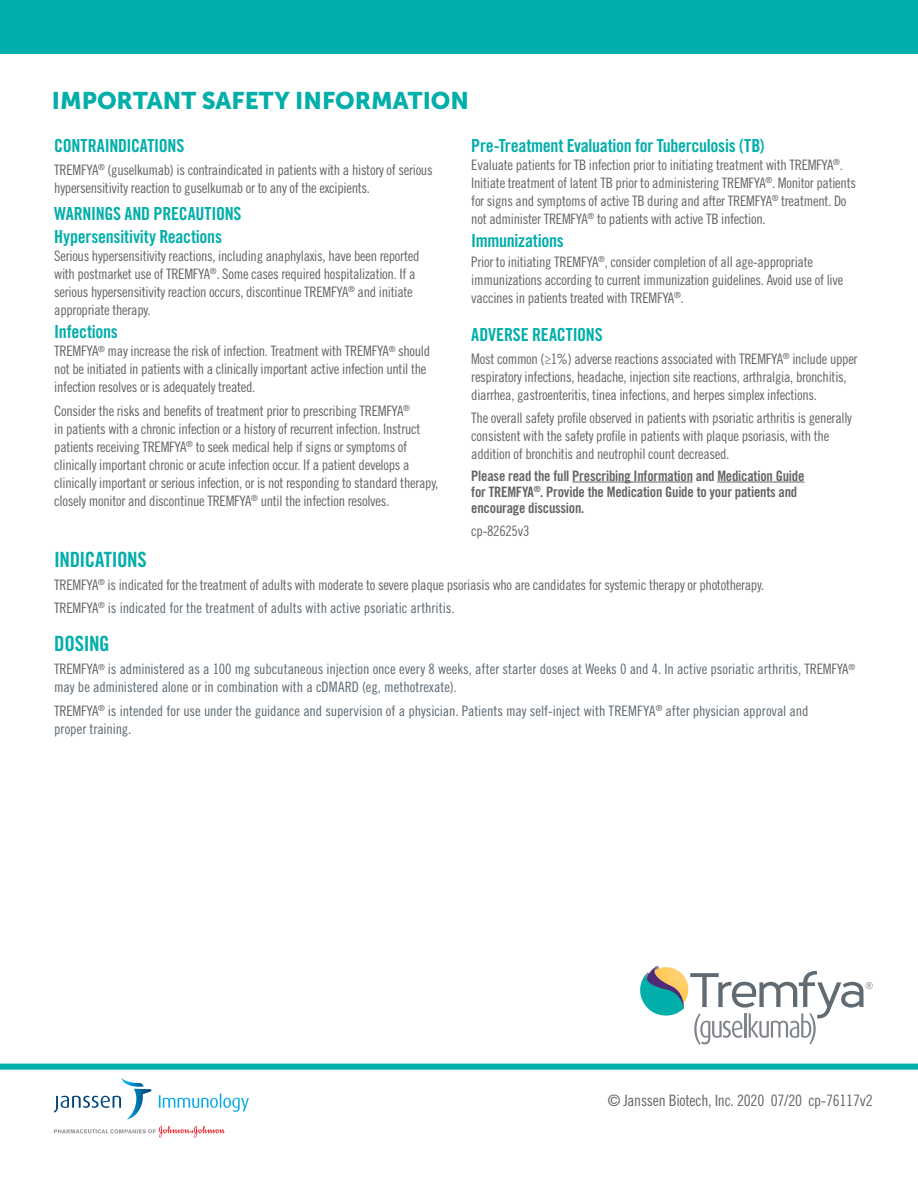
<style>
.page{position:relative;width:918px;height:1188px;background:#fff}
.page>*{position:absolute;margin:0;border:0;box-sizing:border-box;transform-origin:0 0}
.t1{font:24px "Museo Sans 900";color:#00aeaa}
.t2{font:21px "Trade Gothic LT Std Bd Cn 20";letter-spacing:-.02em;color:#00aeaa}
.t3{font:18px/23.2px "Trade Gothic LT Std Bd Cn 20";letter-spacing:-.015em;color:#00aeaa}
.t4{font:15.75px "Trade Gothic LT Std Cn 18";letter-spacing:-.015em;color:#636466}
.t5{font:14.4px/18px "Trade Gothic LT Std Cn 18";letter-spacing:-.02em;color:#636466}
.t6{font:14.4px/18px "Trade Gothic LT Std Cn 18";letter-spacing:-.005em;color:#5b6770}
.t7{font:14.4px/16.2px "Trade Gothic LT Std Bd Cn 20";letter-spacing:-.015em;color:#636466}
.s1{color:#5b6770}
.s2{color:#636466}
</style>
<div class="page">
<div style="left:0;top:0;width:918px;height:54px;background:#00aeaa"></div>
<hr style="left:572px;top:482px;width:121px;height:1px;background:#636466">
<hr style="left:717px;top:482px;width:87px;height:1px;background:#636466">
<div style="left:0;top:1064px;width:918px;height:6px;background:#00aeaa"></div>
<svg style="left:54px;top:1126px;width:171px;height:12px"></svg>
<svg style="left:159px;top:1094px;width:90px;height:18px"></svg>
<svg style="left:54px;top:1078px;width:97px;height:42px"></svg>
<svg style="left:640px;top:966px;width:233px;height:79px"></svg>
<h1 class="t1" style="left:52px;top:87px;width:419px">IMPORTANT SAFETY INFORMATION</h1>
<p class="t3" style="left:54px;top:134px;width:132px">CONTRAINDICATIONS</p>
<p class="t5" style="left:54px;top:161px;width:380px">TREMFYA<sup>®</sup> (guselkumab) is contraindicated in patients with a history of serious hypersensitivity reaction to guselkumab or to any of the excipients.</p>
<p class="t3" style="left:54px;top:202px;width:189px">WARNINGS AND PRECAUTIONS<br>Hypersensitivity Reactions</p>
<p class="t5" style="left:54px;top:247px;width:367px">Serious hypersensitivity reactions, including anaphylaxis, have been reported with postmarket use of TREMFYA<sup>®</sup>. Some cases required hospitalization. If a serious hypersensitivity reaction occurs, discontinue TREMFYA<sup>®</sup> and initiate appropriate therapy.</p>
<p class="t3" style="left:54px;top:320px;width:65px">Infections</p>
<p class="t5" style="left:54px;top:342px;width:377px">TREMFYA<sup>®</sup> may increase the risk of infection. Treatment with TREMFYA<sup>®</sup> should not be initiated in patients with a clinically important active infection until the infection resolves or is adequately treated.</p>
<p class="t5" style="left:54px;top:401px;width:386px">Consider the risks and benefits of treatment prior to prescribing TREMFYA<sup>®<br></sup>in patients with a chronic infection or a history of recurrent infection. Instruct patients receiving TREMFYA<sup>®</sup> to seek medical help if signs or symptoms of clinically important chronic or acute infection occur. If a patient develops a clinically important or serious infection, or is not responding to standard therapy, closely monitor and discontinue TREMFYA<sup>®</sup> until the infection resolves.</p>
<p class="t3" style="left:471px;top:134px;width:295px">Pre-Treatment Evaluation for Tuberculosis (TB)</p>
<p class="t5" style="left:471px;top:156px;width:386px">Evaluate patients for TB infection prior to initiating treatment with TREMFYA<sup>®</sup>.<br>Initiate treatment of latent TB prior to administering TREMFYA<sup>®</sup>. Monitor patients for signs and symptoms of active TB during and after TREMFYA<sup>®</sup> treatment. Do not administer TREMFYA<sup>®</sup> to patients with active TB infection.</p>
<p class="t3" style="left:471px;top:229px;width:94px">Immunizations</p>
<p class="t5" style="left:471px;top:252px;width:374px">Prior to initiating TREMFYA<sup>®</sup>, consider completion of all age-appropriate immunizations according to current immunization guidelines. Avoid use of live vaccines in patients treated with TREMFYA<sup>®</sup>.</p>
<p class="t3" style="left:471px;top:323px;width:133px">ADVERSE REACTIONS</p>
<p class="t5" style="left:471px;top:350px;width:388px">Most common (≥1%) adverse reactions associated with TREMFYA<sup>®</sup> include upper respiratory infections, headache, injection site reactions, arthralgia, bronchitis, diarrhea, gastroenteritis, tinea infections, and herpes simplex infections.</p>
<p class="t5" style="left:471px;top:409px;width:382px">The overall safety profile observed in patients with psoriatic arthritis is generally consistent with the safety profile in patients with plaque psoriasis, with the addition of bronchitis and neutrophil count decreased.</p>
<p class="t7" style="left:471px;top:467px;width:335px">Please read the full Prescribing Information and Medication Guide for TREMFYA<sup>®</sup>. Provide the Medication Guide to your patients and encourage discussion.</p>
<p class="t5" style="left:471px;top:522px;width:60px">cp-82625v3</p>
<h2 class="t2" style="left:54px;top:546px;width:94px">INDICATIONS</h2>
<p class="t5" style="left:54px;top:573px;width:711px;line-height:23.2px">TREMFYA<sup>®</sup> is indicated for the treatment of adults with moderate to severe plaque psoriasis who are candidates for systemic therapy or phototherapy.<br>TREMFYA<sup>®</sup> <span class="s1">is indicated for the treatment of adults with active psoriatic arthritis.</span></p>
<h2 class="t2" style="left:54px;top:631px;width:57px">DOSING</h2>
<p class="t6" style="left:54px;top:660px;width:802px"><span class="s2">TREMFYA</span><sup>®</sup> is administered as a 100 mg subcutaneous injection once every 8 weeks, after starter doses at Weeks 0 and 4. In active psoriatic arthritis, <span class="s2">TREMFYA</span><sup>® </sup>may be administered alone or in combination with a cDMARD (eg, methotrexate).</p>
<p class="t6" style="left:54px;top:701px;width:756px"><span class="s2">TREMFYA</span><sup>®</sup> is intended for use under the guidance and supervision of a physician. Patients may self-inject with TREMFYA<sup>®</sup> after physician approval and proper training.</p>
<p class="t4" style="left:608px;top:1091px;width:266px">© Janssen Biotech, Inc. 2020 07/20 cp-76117v2</p>
</div>
